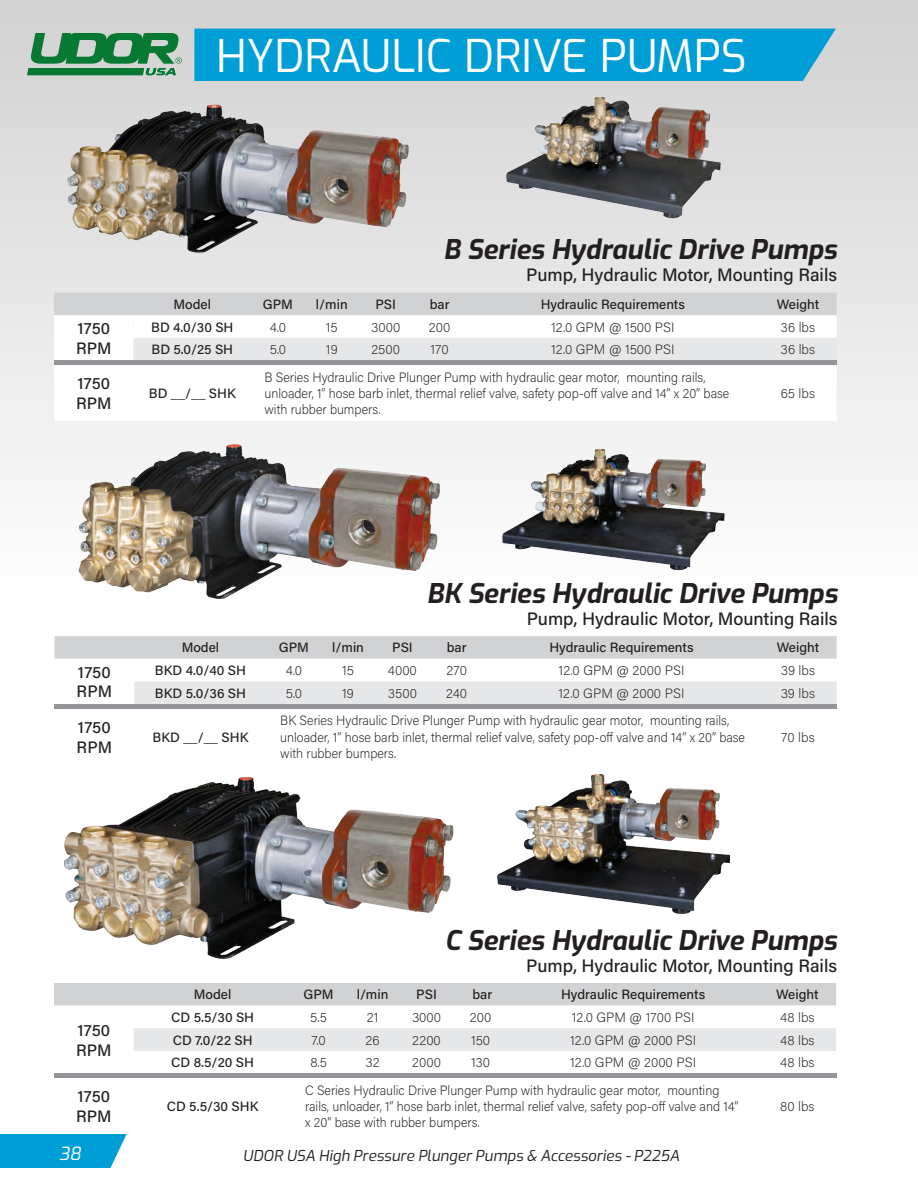
<style>
.page{position:relative;width:918px;height:1188px;background:#fff}
.page>*{position:absolute;margin:0;border:0;box-sizing:border-box;transform-origin:0 0}
.t1{font:45px "Exo";color:#fff}
.t2{font:italic 700 27px "Exo";color:#231f20}
.t3{font:500 18px "Acumin Pro";color:#231f20}
.t4{font:italic 18px "Exo";color:#fff}
.t5{font:500 16.5px/19.8px "Acumin Pro";letter-spacing:.005em;color:#231f20}
.t6{font:italic 15px "Exo";color:#231f20}
.t7{font:200 13.5px/16.2px "Acumin Pro";color:#231f20;scale:.95 1}
.t8{font:500 13.5px "Acumin Pro";color:#231f20}
.t9{font:200 13.5px "Acumin Pro";color:#231f20}
</style>
<div class="page">
<div style="left:0;top:0;width:918px;height:598px;background:linear-gradient(to bottom,#d1d1d1,#fefefe)"></div>
<div style="left:194px;top:29px;width:642px;height:52px;background:#009ed6"></div>
<svg style="left:27px;top:33px;width:155px;height:42px;background:#559c70"></svg>
<svg style="left:55px;top:636px;width:782px;height:68px"></svg>
<div style="left:55px;top:704px;width:782px;height:5px;background:#939598"></div>
<img style="left:62px;top:421px;width:410px;height:178px">
<img style="left:476px;top:434px;width:276px;height:152px">
<svg style="left:0;top:983px;width:836px;height:185px"></svg>
<hr style="left:54px;top:1074px;width:782px;height:4px;background:#939598">
<img style="left:40px;top:777px;width:428px;height:214px">
<img style="left:497px;top:775px;width:233px;height:139px">
<svg style="left:54px;top:365px;width:783px;height:56px"></svg>
<svg style="left:54px;top:293px;width:783px;height:68px"></svg>
<hr style="left:54px;top:361px;width:783px;height:4px;background:#939598">
<img style="left:60px;top:80px;width:386px;height:204px">
<img style="left:484px;top:73px;width:259px;height:168px">
<h1 class="t1" style="left:216px;top:23px;width:532px">HYDRAULIC DRIVE PUMPS</h1>
<h2 class="t2" style="left:444px;top:229px;width:395px">B Series Hydraulic Drive Pumps</h2>
<h3 class="t3" style="left:526px;top:262px;width:312px">Pump, Hydraulic Motor, Mounting Rails</h3>
<p class="t8" style="left:174px;top:295px;width:39px">Model</p>
<p class="t8" style="left:263px;top:295px;width:32px">GPM</p>
<p class="t8" style="left:316px;top:295px;width:33px">l/min</p>
<p class="t8" style="left:375px;top:295px;width:22px">PSI</p>
<p class="t8" style="left:430px;top:295px;width:21px">bar</p>
<p class="t8" style="left:541px;top:295px;width:146px">Hydraulic Requirements</p>
<p class="t8" style="left:777px;top:295px;width:44px">Weight</p>
<p class="t5" style="left:76px;top:318px;width:37px">1750<br>RPM</p>
<p class="t8" style="left:151px;top:317px;width:84px">BD 4.0/30 SH</p>
<p class="t9" style="left:270px;top:318px;width:18px">4.0</p>
<p class="t9" style="left:326px;top:318px;width:13px">15</p>
<p class="t9" style="left:371px;top:318px;width:31px">3000</p>
<p class="t9" style="left:429px;top:318px;width:23px">200</p>
<p class="t9" style="left:551px;top:318px;width:125px">12.0 GPM @ 1500 PSI</p>
<p class="t9" style="left:781px;top:318px;width:36px">36 lbs</p>
<p class="t8" style="left:152px;top:340px;width:83px">BD 5.0/25 SH</p>
<p class="t9" style="left:270px;top:340px;width:18px">5.0</p>
<p class="t9" style="left:326px;top:340px;width:13px">19</p>
<p class="t9" style="left:371px;top:340px;width:30px">2500</p>
<p class="t9" style="left:430px;top:340px;width:20px">170</p>
<p class="t9" style="left:551px;top:340px;width:125px">12.0 GPM @ 1500 PSI</p>
<p class="t9" style="left:781px;top:340px;width:36px">36 lbs</p>
<p class="t5" style="left:76px;top:373px;width:37px">1750<br>RPM</p>
<p class="t8" style="left:149px;top:384px;width:88px">BD __/__ SHK</p>
<p class="t7" style="left:265px;top:368px;width:491px">B Series Hydraulic Drive Plunger Pump with hydraulic gear motor, mounting rails, unloader, 1” hose barb inlet, thermal relief valve, safety pop-off valve and 14” x 20” base with rubber bumpers.</p>
<p class="t9" style="left:781px;top:384px;width:36px">65 lbs</p>
<h2 class="t2" style="left:427px;top:573px;width:412px">BK Series Hydraulic Drive Pumps</h2>
<h3 class="t3" style="left:527px;top:606px;width:312px">Pump, Hydraulic Motor, Mounting Rails</h3>
<p class="t8" style="left:182px;top:638px;width:39px">Model</p>
<p class="t8" style="left:279px;top:638px;width:32px">GPM</p>
<p class="t8" style="left:332px;top:638px;width:33px">l/min</p>
<p class="t8" style="left:392px;top:638px;width:22px">PSI</p>
<p class="t8" style="left:447px;top:638px;width:21px">bar</p>
<p class="t8" style="left:549px;top:638px;width:146px">Hydraulic Requirements</p>
<p class="t8" style="left:777px;top:638px;width:44px">Weight</p>
<p class="t5" style="left:77px;top:661px;width:37px">1750<br>RPM</p>
<p class="t8" style="left:155px;top:661px;width:93px">BKD 4.0/40 SH</p>
<p class="t9" style="left:286px;top:661px;width:18px">4.0</p>
<p class="t9" style="left:342px;top:661px;width:13px">15</p>
<p class="t9" style="left:388px;top:661px;width:30px">4000</p>
<p class="t9" style="left:446px;top:661px;width:22px">270</p>
<p class="t9" style="left:559px;top:661px;width:127px">12.0 GPM @ 2000 PSI</p>
<p class="t9" style="left:781px;top:661px;width:36px">39 lbs</p>
<p class="t8" style="left:155px;top:684px;width:93px">BKD 5.0/36 SH</p>
<p class="t9" style="left:286px;top:684px;width:18px">5.0</p>
<p class="t9" style="left:342px;top:684px;width:13px">19</p>
<p class="t9" style="left:388px;top:684px;width:31px">3500</p>
<p class="t9" style="left:446px;top:684px;width:23px">240</p>
<p class="t9" style="left:559px;top:684px;width:127px">12.0 GPM @ 2000 PSI</p>
<p class="t9" style="left:781px;top:684px;width:36px">39 lbs</p>
<p class="t5" style="left:77px;top:716px;width:37px">1750<br>RPM</p>
<p class="t8" style="left:153px;top:727px;width:97px">BKD __/__ SHK</p>
<p class="t7" style="left:280px;top:712px;width:491px">BK Series Hydraulic Drive Plunger Pump with hydraulic gear motor, mounting rails, unloader, 1” hose barb inlet, thermal relief valve, safety pop-off valve and 14” x 20” base with rubber bumpers.</p>
<p class="t9" style="left:781px;top:728px;width:35px">70 lbs</p>
<h2 class="t2" style="left:445px;top:920px;width:394px">C Series Hydraulic Drive Pumps</h2>
<h3 class="t3" style="left:526px;top:953px;width:312px">Pump, Hydraulic Motor, Mounting Rails</h3>
<p class="t5" style="left:76px;top:1019px;width:37px">1750<br>RPM</p>
<p class="t8" style="left:194px;top:985px;width:39px">Model</p>
<p class="t8" style="left:304px;top:985px;width:32px">GPM</p>
<p class="t8" style="left:357px;top:985px;width:33px">l/min</p>
<p class="t8" style="left:416px;top:985px;width:22px">PSI</p>
<p class="t8" style="left:472px;top:985px;width:21px">bar</p>
<p class="t8" style="left:561px;top:985px;width:146px">Hydraulic Requirements</p>
<p class="t8" style="left:776px;top:985px;width:44px">Weight</p>
<p class="t8" style="left:171px;top:1008px;width:84px">CD 5.5/30 SH</p>
<p class="t9" style="left:310px;top:1008px;width:18px">5.5</p>
<p class="t9" style="left:367px;top:1008px;width:13px">21</p>
<p class="t9" style="left:412px;top:1008px;width:31px">3000</p>
<p class="t9" style="left:470px;top:1008px;width:23px">200</p>
<p class="t9" style="left:572px;top:1008px;width:124px">12.0 GPM @ 1700 PSI</p>
<p class="t9" style="left:780px;top:1008px;width:36px">48 lbs</p>
<p class="t8" style="left:173px;top:1030px;width:81px">CD 7.0/22 SH</p>
<p class="t9" style="left:312px;top:1031px;width:16px">7.0</p>
<p class="t9" style="left:366px;top:1031px;width:15px">26</p>
<p class="t9" style="left:412px;top:1031px;width:30px">2200</p>
<p class="t9" style="left:471px;top:1031px;width:21px">150</p>
<p class="t9" style="left:570px;top:1031px;width:127px">12.0 GPM @ 2000 PSI</p>
<p class="t9" style="left:780px;top:1031px;width:36px">48 lbs</p>
<p class="t8" style="left:171px;top:1053px;width:84px">CD 8.5/20 SH</p>
<p class="t9" style="left:310px;top:1053px;width:18px">8.5</p>
<p class="t9" style="left:366px;top:1053px;width:16px">32</p>
<p class="t9" style="left:412px;top:1053px;width:30px">2000</p>
<p class="t9" style="left:471px;top:1053px;width:21px">130</p>
<p class="t9" style="left:570px;top:1053px;width:127px">12.0 GPM @ 2000 PSI</p>
<p class="t9" style="left:780px;top:1053px;width:36px">48 lbs</p>
<p class="t5" style="left:76px;top:1086px;width:37px">1750<br>RPM</p>
<p class="t8" style="left:167px;top:1097px;width:93px">CD 5.5/30 SHK</p>
<p class="t7" style="left:305px;top:1081px;width:458px">C Series Hydraulic Drive Plunger Pump with hydraulic gear motor, mounting rails, unloader, 1” hose barb inlet, thermal relief valve, safety pop-off valve and 14” x 20” base with rubber bumpers.</p>
<h3 class="t4" style="left:59px;top:1140px;width:23px">38</h3>
<p class="t6" style="left:243px;top:1144px;width:438px">UDOR USA High Pressure Plunger Pumps &amp; Accessories - P225A</p>
<p class="t9" style="left:780px;top:1097px;width:36px">80 lbs</p>
</div>
